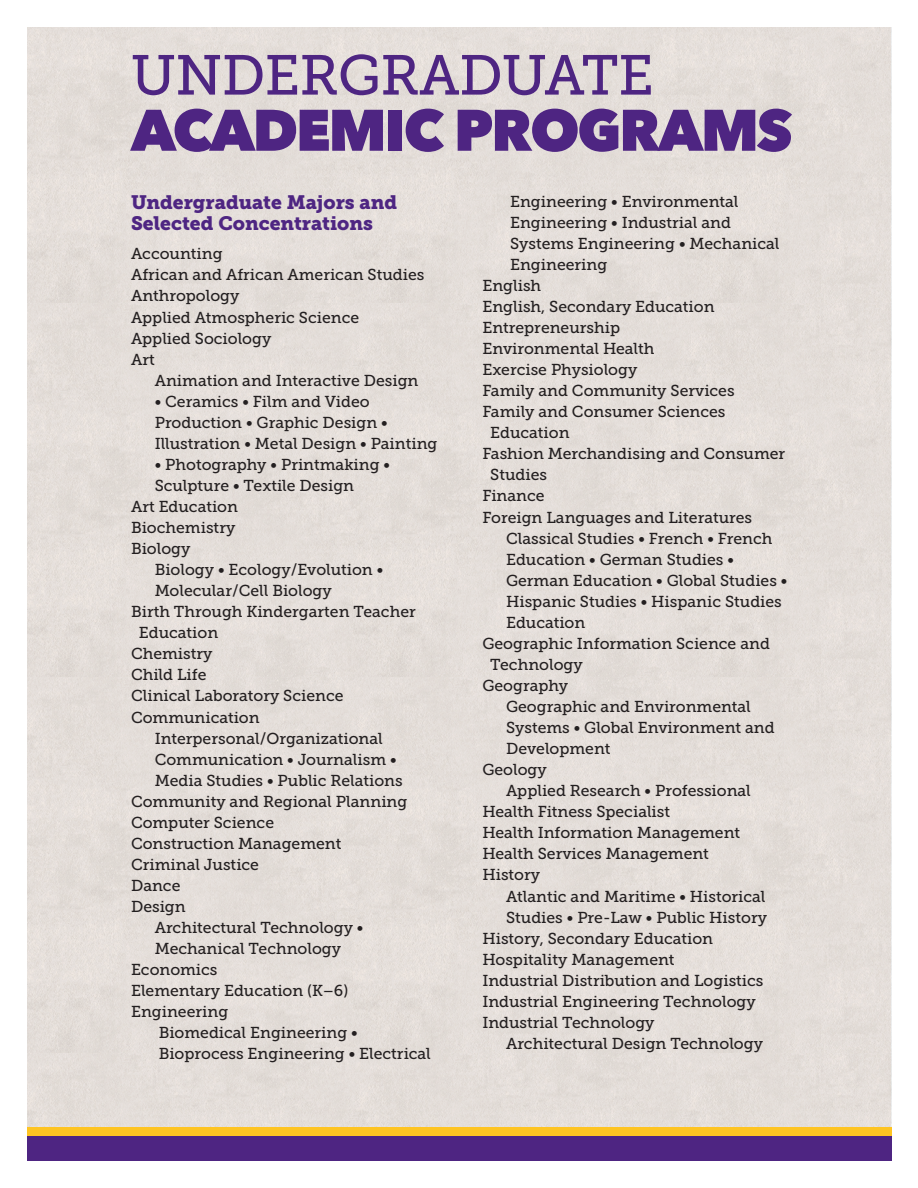
<style>
.page{position:relative;width:918px;height:1188px;background:#fff}
.page>*{position:absolute;margin:0;border:0;box-sizing:border-box;transform-origin:0 0}
.t1{font:800 57.9px "Avenir Next";letter-spacing:-.04em;color:#4e2582}
.t2{font:56.1px "Museo Slab 500";letter-spacing:-.01em;color:#4e2582}
.t3{font:19.35px/21px "Museo Slab 900";color:#4e2582}
.t4{font:15.75px/21px "Museo Slab 500";color:#231f20}
</style>
<div class="page">
<div style="left:560px;top:302px;width:331px;height:376px;background:#e4ded9"></div>
<div style="left:228px;top:302px;width:332px;height:376px;background:#e4ded9"></div>
<div style="left:27px;top:302px;width:201px;height:376px;background:#e4ded9"></div>
<div style="left:560px;top:0;width:331px;height:302px;background:#e4ded9"></div>
<div style="left:228px;top:0;width:332px;height:302px;background:#e4ded9"></div>
<div style="left:27px;top:0;width:201px;height:302px;background:#e4ded9"></div>
<div style="left:560px;top:1053px;width:331px;height:135px;background:#e4ddd9"></div>
<div style="left:228px;top:1053px;width:332px;height:135px;background:#e4ddd9"></div>
<div style="left:27px;top:1053px;width:201px;height:135px;background:#e4ded9"></div>
<div style="left:560px;top:678px;width:331px;height:375px;background:#e4ded9"></div>
<div style="left:228px;top:678px;width:332px;height:375px;background:#e4ded9"></div>
<div style="left:27px;top:678px;width:201px;height:375px;background:#e4ded9"></div>
<div style="left:15px;top:1161px;width:888px;height:27px;background:#fff"></div>
<div style="left:15px;top:0;width:888px;height:27px;background:#fff"></div>
<div style="left:27px;top:1136px;width:864px;height:25px;background:#4e2582"></div>
<div style="left:27px;top:1128px;width:864px;height:8px;background:#fec422"></div>
<p class="t2" style="left:131px;top:44px;width:524px">UNDERGRADUATE</p>
<p class="t1" style="left:131px;top:95px;width:663px">ACADEMIC PROGRAMS</p>
<p class="t3" style="left:131px;top:192px;width:268px">Undergraduate Majors and<br>Selected Concentrations</p>
<p class="t4" style="left:131px;top:244px;width:93px">Accounting</p>
<p class="t4" style="left:131px;top:265px;width:295px">African and African American Studies</p>
<p class="t4" style="left:131px;top:286px;width:110px">Anthropology</p>
<p class="t4" style="left:131px;top:307px;width:230px">Applied Atmospheric Science</p>
<p class="t4" style="left:131px;top:328px;width:142px">Applied Sociology</p>
<p class="t4" style="left:131px;top:349px;width:25px">Art</p>
<p class="t4" style="left:155px;top:370px;width:265px">Animation and Interactive Design</p>
<p class="t4" style="left:155px;top:391px;width:284px">• Ceramics • Film and Video<br>Production • Graphic Design •<br>Illustration • Metal Design • Painting</p>
<p class="t4" style="left:155px;top:454px;width:237px">• Photography • Printmaking •<br>Sculpture • Textile Design</p>
<p class="t4" style="left:131px;top:496px;width:108px">Art Education</p>
<p class="t4" style="left:131px;top:517px;width:106px">Biochemistry</p>
<p class="t4" style="left:131px;top:538px;width:61px">Biology</p>
<p class="t4" style="left:155px;top:559px;width:230px">Biology • Ecology/Evolution •<br>Molecular/Cell Biology</p>
<p class="t4" style="left:131px;top:601px;width:286px">Birth Through Kindergarten Teacher</p>
<p class="t4" style="left:139px;top:622px;width:81px">Education</p>
<p class="t4" style="left:131px;top:644px;width:83px">Chemistry</p>
<p class="t4" style="left:131px;top:665px;width:77px">Child Life</p>
<p class="t4" style="left:131px;top:686px;width:214px">Clinical Laboratory Science</p>
<p class="t4" style="left:131px;top:707px;width:130px">Communication</p>
<p class="t4" style="left:155px;top:728px;width:250px">Interpersonal/Organizational<br>Communication • Journalism •<br>Media Studies • Public Relations</p>
<p class="t4" style="left:131px;top:791px;width:278px">Community and Regional Planning</p>
<p class="t4" style="left:131px;top:812px;width:145px">Computer Science</p>
<p class="t4" style="left:131px;top:833px;width:212px">Construction Management</p>
<p class="t4" style="left:131px;top:854px;width:130px">Criminal Justice</p>
<p class="t4" style="left:131px;top:875px;width:51px">Dance</p>
<p class="t4" style="left:131px;top:896px;width:56px">Design</p>
<p class="t4" style="left:155px;top:917px;width:210px">Architectural Technology •<br>Mechanical Technology</p>
<p class="t4" style="left:131px;top:959px;width:88px">Economics</p>
<p class="t4" style="left:131px;top:980px;width:219px">Elementary Education (K–6)</p>
<p class="t4" style="left:131px;top:1001px;width:99px">Engineering</p>
<p class="t4" style="left:159px;top:1023px;width:274px">Biomedical Engineering •<br>Bioprocess Engineering • Electrical</p>
<p class="t4" style="left:510px;top:191px;width:271px">Engineering • Environmental<br>Engineering • Industrial and<br>Systems Engineering • Mechanical<br>Engineering</p>
<p class="t4" style="left:482px;top:275px;width:60px">English</p>
<p class="t4" style="left:482px;top:296px;width:234px">English, Secondary Education</p>
<p class="t4" style="left:482px;top:317px;width:139px">Entrepreneurship</p>
<p class="t4" style="left:482px;top:338px;width:174px">Environmental Health</p>
<p class="t4" style="left:482px;top:359px;width:157px">Exercise Physiology</p>
<p class="t4" style="left:482px;top:380px;width:254px">Family and Community Services</p>
<p class="t4" style="left:482px;top:401px;width:245px">Family and Consumer Sciences</p>
<p class="t4" style="left:490px;top:422px;width:81px">Education</p>
<p class="t4" style="left:482px;top:444px;width:304px">Fashion Merchandising and Consumer</p>
<p class="t4" style="left:490px;top:465px;width:58px">Studies</p>
<p class="t4" style="left:482px;top:486px;width:64px">Finance</p>
<p class="t4" style="left:482px;top:507px;width:271px">Foreign Languages and Literatures</p>
<p class="t4" style="left:506px;top:528px;width:283px">Classical Studies • French • French<br>Education • German Studies •<br>German Education • Global Studies •<br>Hispanic Studies • Hispanic Studies<br>Education</p>
<p class="t4" style="left:482px;top:633px;width:289px">Geographic Information Science and</p>
<p class="t4" style="left:490px;top:654px;width:94px">Technology</p>
<p class="t4" style="left:482px;top:675px;width:87px">Geography</p>
<p class="t4" style="left:506px;top:696px;width:270px">Geographic and Environmental<br>Systems • Global Environment and<br>Development</p>
<p class="t4" style="left:482px;top:759px;width:66px">Geology</p>
<p class="t4" style="left:506px;top:780px;width:246px">Applied Research • Professional</p>
<p class="t4" style="left:482px;top:801px;width:189px">Health Fitness Specialist</p>
<p class="t4" style="left:482px;top:823px;width:259px">Health Information Management</p>
<p class="t4" style="left:482px;top:844px;width:228px">Health Services Management</p>
<p class="t4" style="left:482px;top:865px;width:59px">History</p>
<p class="t4" style="left:506px;top:886px;width:262px">Atlantic and Maritime • Historical<br>Studies • Pre-Law • Public History</p>
<p class="t4" style="left:482px;top:928px;width:232px">History, Secondary Education</p>
<p class="t4" style="left:482px;top:949px;width:194px">Hospitality Management</p>
<p class="t4" style="left:482px;top:970px;width:283px">Industrial Distribution and Logistics</p>
<p class="t4" style="left:482px;top:991px;width:275px">Industrial Engineering Technology</p>
<p class="t4" style="left:482px;top:1012px;width:174px">Industrial Technology</p>
<p class="t4" style="left:506px;top:1033px;width:258px">Architectural Design Technology</p>
</div>
